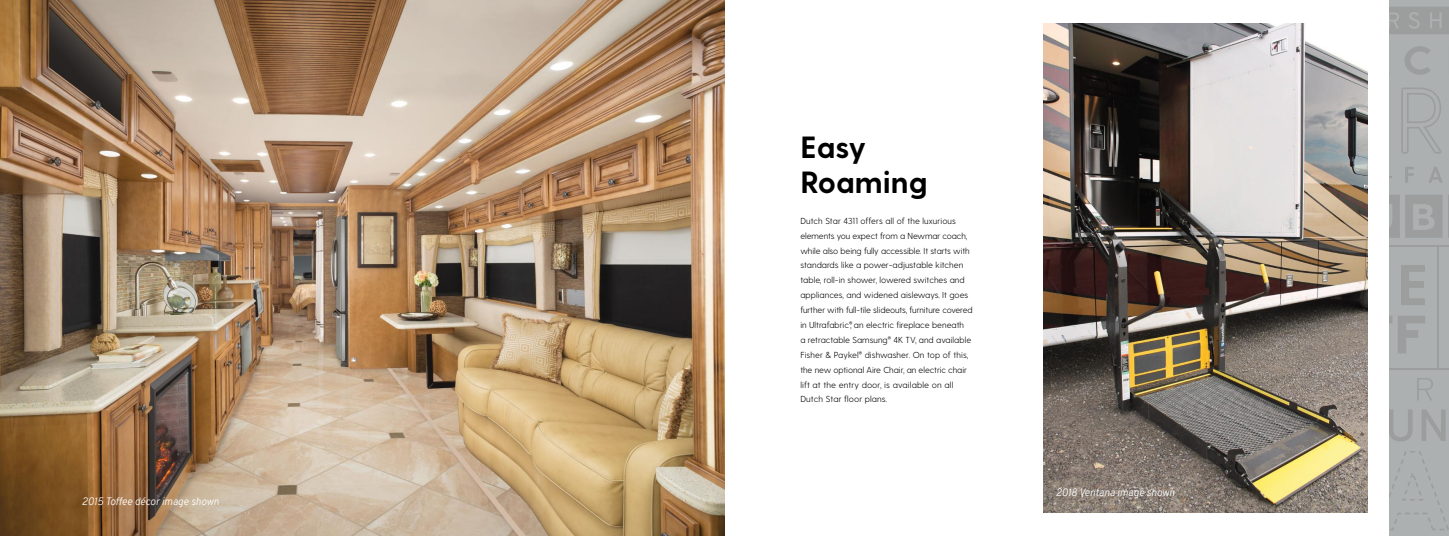
<style>
.page{position:relative;width:1449px;height:536px;background:#fff}
.page>*{position:absolute;margin:0;border:0;box-sizing:border-box;transform-origin:0 0}
.t1{font:700 30.62px/35px "Greycliff CF";color:#000}
.t2{font:italic 300 10.5px "Overpass";color:#fff}
.t3{font:300 8.75px/14.9px "Greycliff CF";color:#000}
</style>
<div class="page">
<div style="left:1390px;top:0;width:59px;height:536px;background:#adb0b0"></div>
<svg style="left:1390px;top:451px;width:59px;height:79px"></svg>
<svg style="left:1417px;top:378px;width:16px;height:22px"></svg>
<svg style="left:1405px;top:46px;width:25px;height:29px"></svg>
<svg style="left:1405px;top:167px;width:9px;height:16px"></svg>
<svg style="left:1429px;top:167px;width:13px;height:16px"></svg>
<svg style="left:1401px;top:265px;width:24px;height:40px"></svg>
<svg style="left:1390px;top:316px;width:2px;height:7px"></svg>
<svg style="left:1398px;top:316px;width:27px;height:37px"></svg>
<hr style="left:1390px;top:368px;width:59px;height:2px;background:#000">
<hr style="left:1437px;top:246px;width:2px;height:123px;background:#000">
<svg style="left:1390px;top:195px;width:59px;height:43px"></svg>
<svg style="left:1390px;top:410px;width:23px;height:31px"></svg>
<svg style="left:1422px;top:410px;width:24px;height:31px"></svg>
<svg style="left:1401px;top:88px;width:40px;height:65px"></svg>
<hr style="left:1390px;top:245px;width:59px;height:1px;background:#000">
<svg style="left:1390px;top:7px;width:59px;height:27px"></svg>
<img style="left:0;top:0;width:724px;height:536px">
<img style="left:1044px;top:24px;width:323px;height:488px">
<p class="t2" style="left:82px;top:494px;width:139px">2015 Toffee décor image shown</p>
<h1 class="t1" style="left:800px;top:131px;width:129px">Easy<br>Roaming</h1>
<p class="t3" style="left:800px;top:213px;width:174px">Dutch Star 4311 offers all of the luxurious elements you expect from a Newmar coach, while also being fully accessible. It starts with standards like a power-adjustable kitchen table, roll-in shower, lowered switches and appliances, and widened aisleways. It goes further with full-tile slideouts, furniture covered in Ultrafabric<sup>®</sup>, an electric fireplace beneath<br>a retractable Samsung<sup>®</sup> 4K TV, and available Fisher &amp; Paykel<sup>®</sup> dishwasher. On top of this, the new optional Aire Chair, an electric chair lift at the entry door, is available on all Dutch Star floor plans.</p>
<p class="t2" style="left:1056px;top:485px;width:120px">2018 Ventana image shown</p>
</div>
